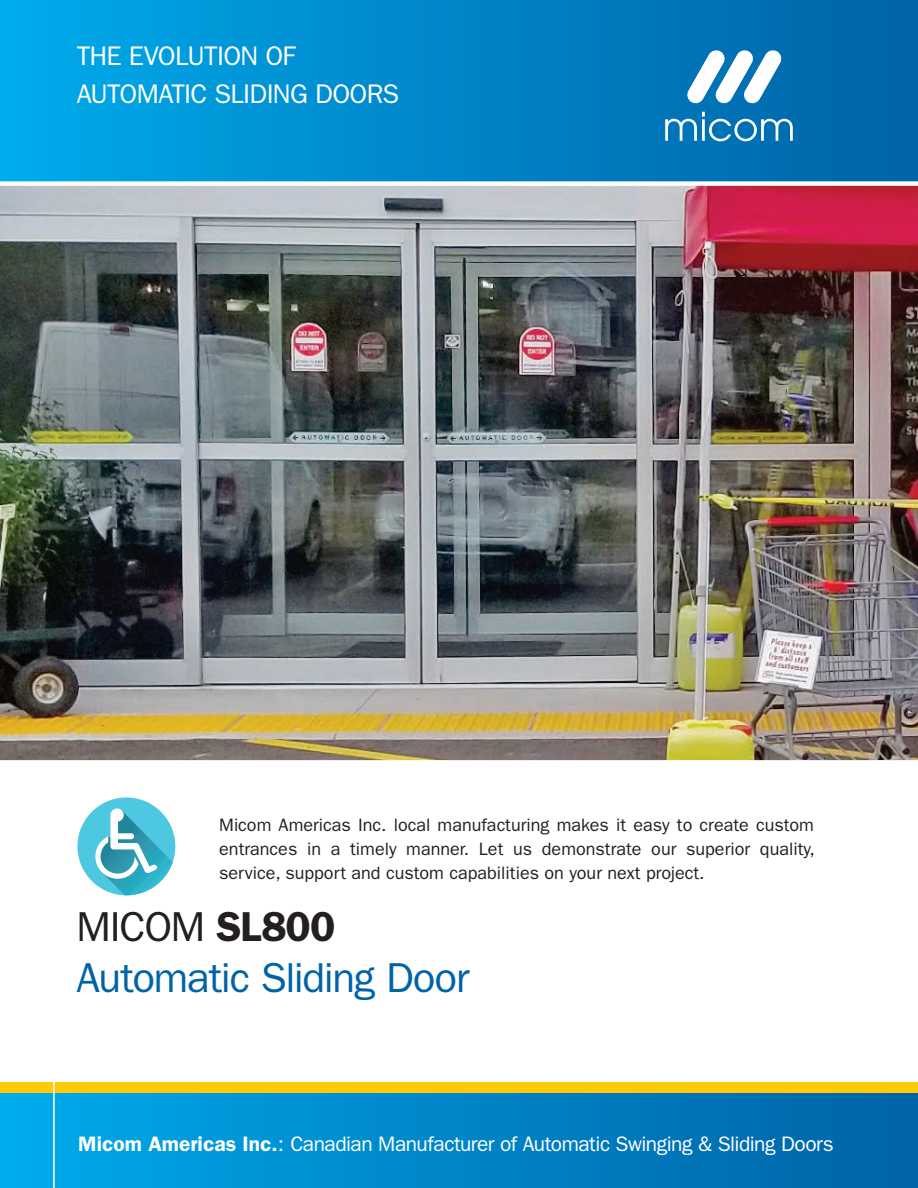
<style>
.page{position:relative;width:918px;height:1188px;background:#fff}
.page>*{position:absolute;margin:0;border:0;box-sizing:border-box;transform-origin:0 0}
.Cover_Headline_28_-1{font:42px/51px "ITC Franklin Gothic Std";letter-spacing:-.03em;color:#0063a8}
.Cover_Subheading_28{font:27px/37.5px "ITC Franklin Gothic Std";letter-spacing:-.025em;color:#fff}
.t1{font:21px "ITC Franklin Gothic Std";letter-spacing:-.025em;color:#fff}
.t2{font:18px/24px "ITC Franklin Gothic Std";color:#231f20;text-align:justify}
.s1{color:#231f20}
.s2{font-weight:600;color:#231f20}
.s3{font-weight:600}
</style>
<div class="page">
<div style="left:0;top:0;width:918px;height:182px;background:linear-gradient(to right,#00aaeb,#0062a7)"></div>
<svg style="left:665px;top:112px;width:128px;height:29px;background:#3990c5"></svg>
<svg style="left:686px;top:50px;width:96px;height:54px"></svg>
<img style="left:0;top:181px;width:918px;height:580px">
<div style="left:0;top:1082px;width:918px;height:17px;background:#feca0a"></div>
<div style="left:0;top:1094px;width:918px;height:94px;background:linear-gradient(to right,#00aaeb,#0062a7)"></div>
<hr style="left:53px;top:1049px;width:2px;height:139px;background:#fff">
<div style="left:77px;top:797px;width:98px;height:98px;background:#4ec7e1;border-radius:49px"></div>
<svg style="left:95px;top:808px;width:78px;height:87px"></svg>
<p class="Cover_Subheading_28" style="left:77px;top:38px;width:324px">THE EVOLUTION OF<br>AUTOMATIC SLIDING DOORS</p>
<p class="t2" style="left:219px;top:813px;width:597px">Micom Americas Inc. local manufacturing makes it easy to create custom entrances in a timely manner. Let us demonstrate our superior quality, service, support and custom capabilities on your next project.</p>
<p class="Cover_Headline_28_-1" style="left:77px;top:901px;width:394px"><span class="s1">MICOM</span> <span class="s2">SL800<br></span>Automatic Sliding Door</p>
<p class="t1" style="left:78px;top:1132px;width:757px"><span class="s3">Micom Americas Inc.</span>: Canadian Manufacturer of Automatic Swinging &amp; Sliding Doors</p>
</div>
